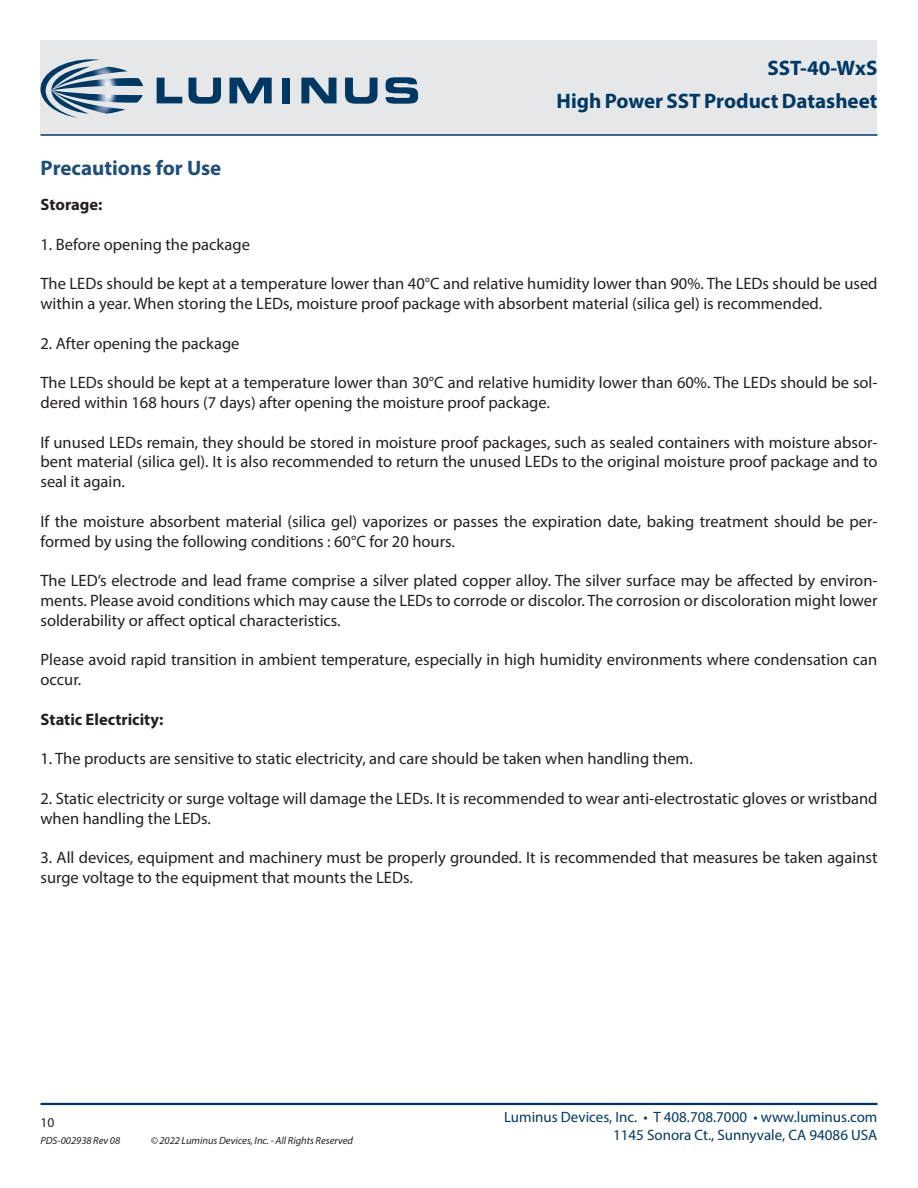
<style>
.page{position:relative;width:918px;height:1188px;background:#fff}
.page>*{position:absolute;margin:0;border:0;box-sizing:border-box;transform-origin:0 0}
.DS_Title1{font:700 21px/33px "Myriad Pro";color:#003863;text-align:right}
.t1{font:700 21px "Myriad Pro";color:#1f4e78}
.t2{font:16.5px/19.8px "Myriad Pro";color:#231f20}
.t3{font:700 16.5px "Myriad Pro";color:#231f20}
.t4{font:15px "Myriad Pro";color:#003863}
.zzFooterRight2{font:13.5px "Myriad Pro";color:#231f20}
.zzFooterRight1{font:italic 10.5px "Myriad Pro";color:#231f20}
.s1{font-style:inherit}
</style>
<div class="page">
<div style="left:40px;top:40px;width:838px;height:95px;background:#e6e7e9"></div>
<hr style="left:40px;top:1103px;width:838px;height:2px;background:#003863">
<hr style="left:40px;top:134px;width:838px;height:2px;background:#003863">
<svg style="left:41px;top:59px;width:102px;height:59px"></svg>
<svg style="left:157px;top:78px;width:25px;height:25px"></svg>
<svg style="left:189px;top:78px;width:32px;height:26px"></svg>
<svg style="left:230px;top:78px;width:42px;height:25px"></svg>
<div style="left:282px;top:78px;width:8px;height:25px;background:#003863"></div>
<svg style="left:301px;top:78px;width:36px;height:25px"></svg>
<svg style="left:345px;top:78px;width:33px;height:26px"></svg>
<svg style="left:386px;top:77px;width:32px;height:27px"></svg>
<p class="t1" style="left:40px;top:154px;width:182px"><span class="s1">P</span>recautions for Use</p>
<p class="DS_Title1" style="left:557px;top:51px;width:322px">SST-40-WxS<br>High Power SST Product Datasheet</p>
<p class="t3" style="left:41px;top:194px;width:63px">Storage:</p>
<p class="t2" style="left:40px;top:234px;width:211px">1. Before opening the package</p>
<p class="t2" style="left:40px;top:274px;width:839px">The LEDs should be kept at a temperature lower than 40°C and relative humidity lower than 90%. The LEDs should be used within a year. When storing the LEDs, moisture proof package with absorbent material (silica gel) is recommended.</p>
<p class="t2" style="left:40px;top:333px;width:201px">2. After opening the package</p>
<p class="t2" style="left:40px;top:373px;width:838px">The LEDs should be kept at a temperature lower than 30°C and relative humidity lower than 60%. The LEDs should be sol&shy;dered within 168 hours (7 days) after opening the moisture proof package.</p>
<p class="t2" style="left:40px;top:432px;width:839px;text-align:justify">If unused LEDs remain, they should be stored in moisture proof packages, such as sealed containers with moisture absor&shy;bent material (silica gel). It is also recommended to return the unused LEDs to the original moisture proof package and to seal it again.</p>
<p class="t2" style="left:40px;top:511px;width:838px">If the moisture absorbent material (silica gel) vaporizes or passes the expiration date, baking treatment should be per&shy;formed by using the following conditions : 60<span class="s1">°C</span> for 20 hours.</p>
<p class="t2" style="left:40px;top:571px;width:839px;text-align:justify">The LED’s electrode and lead frame comprise a silver plated copper alloy. The silver surface may be affected by environ&shy;ments. Please avoid conditions which may cause the LEDs to corrode or discolor. The corrosion or discoloration might lower solderability or affect optical characteristics.</p>
<p class="t2" style="left:40px;top:650px;width:838px">Please avoid rapid transition in ambient temperature, especially in high humidity environments where condensation can occur.</p>
<p class="t3" style="left:41px;top:708px;width:124px">Static Electricity:</p>
<p class="t2" style="left:40px;top:749px;width:654px">1. The products are sensitive to static electricity, and care should be taken when handling them.</p>
<p class="t2" style="left:40px;top:788px;width:839px">2. Static electricity or surge voltage will damage the LEDs. It is recommended to wear anti-electrostatic gloves or wristband when handling the LEDs.</p>
<p class="t2" style="left:40px;top:848px;width:838px">3. All devices, equipment and machinery must be properly grounded. It is recommended that measures be taken against surge voltage to the equipment that mounts the LEDs.</p>
<p class="zzFooterRight2" style="left:40px;top:1115px;width:15px">10</p>
<p class="zzFooterRight1" style="left:40px;top:1134px;width:81px">PDS-002938 Rev 08</p>
<p class="zzFooterRight1" style="left:151px;top:1134px;width:204px">© 2022 Luminus Devices, Inc. - All Rights Reserved</p>
<p class="t4" style="left:504px;top:1108px;width:375px">Luminus Devices, Inc. • T 408.708.7000 • www.luminus.com</p>
<p class="t4" style="left:613px;top:1126px;width:266px">1145 Sonora Ct., Sunnyvale, CA 94086 USA</p>
</div>
